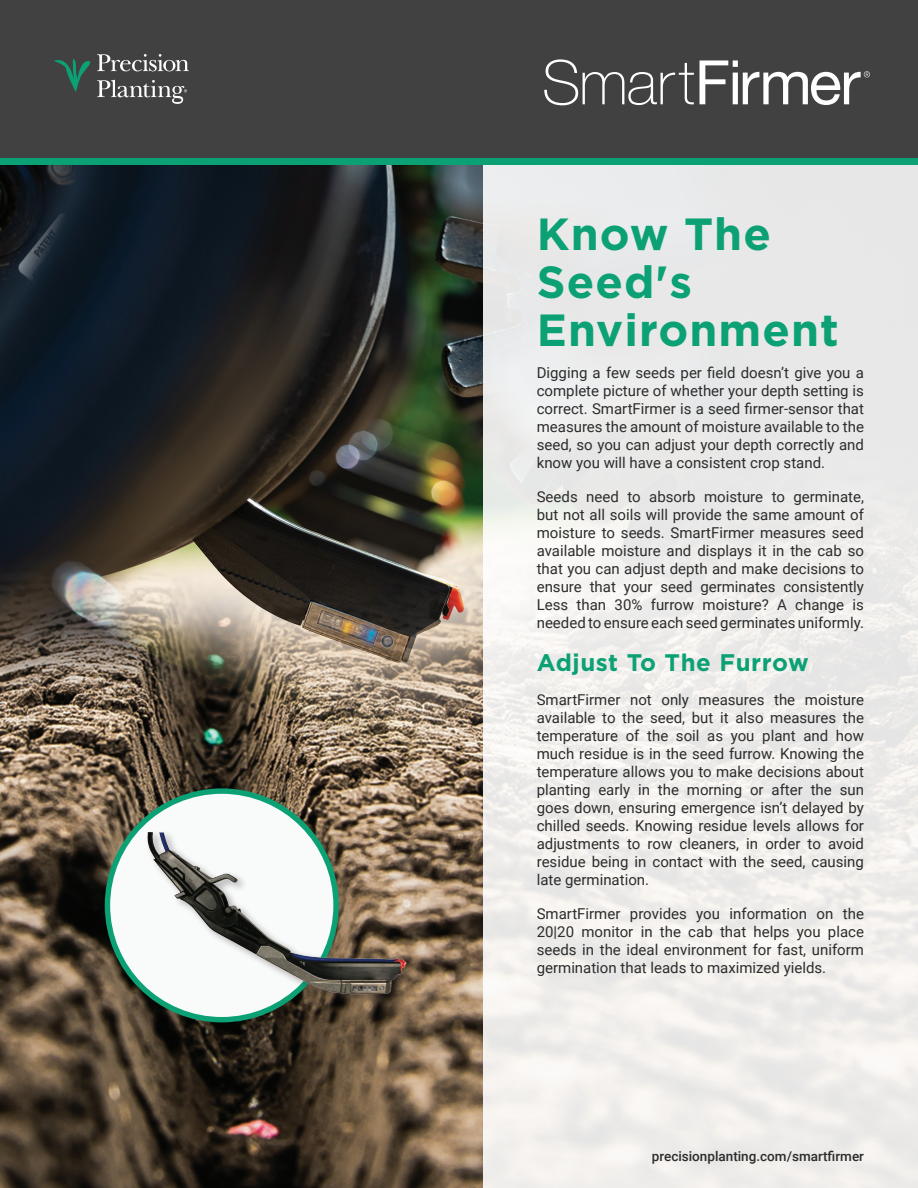
<style>
.page{position:relative;width:918px;height:1188px;background:#fff}
.page>*{position:absolute;margin:0;border:0;box-sizing:border-box;transform-origin:0 0}
.h1-title{font:700 45px/48px "Gotham";letter-spacing:.025em;color:#0ba175}
.p-body{font:700 24px "Gotham";letter-spacing:.025em;color:#0ba175}
.p-body-2{font:15px/18px "Roboto";color:#2b2c2b;text-align:justify}
.w-website{font:500 13.5px "Roboto";color:#2b2c2b}
</style>
<div class="page">
<img style="left:0;top:165px;width:483px;height:1023px">
<div style="left:483px;top:165px;width:435px;height:1023px;background:linear-gradient(to right,#f0efee,#ebeae9)"></div>
<svg style="left:107px;top:791px;width:229px;height:229px"></svg>
<img style="left:139px;top:823px;width:276px;height:180px">
<div style="left:0;top:0;width:918px;height:158px;background:#414141"></div>
<div style="left:0;top:158px;width:918px;height:7px;background:#0ba175"></div>
<svg style="left:54px;top:54px;width:135px;height:50px"></svg>
<svg style="left:544px;top:59px;width:150px;height:46px"></svg>
<svg style="left:700px;top:60px;width:170px;height:45px"></svg>
<p class="h1-title" style="left:537px;top:210px;width:304px">Know The<br>Seed's<br>Environment</p>
<p class="p-body-2" style="left:537px;top:363px;width:329px">Digging a few seeds per field doesn’t give you a complete picture of whether your depth setting is correct. SmartFirmer is a seed firmer-sensor that measures the amount of moisture available to the seed, so you can adjust your depth correctly and know you will have a consistent crop stand.</p>
<p class="p-body-2" style="left:537px;top:487px;width:329px">Seeds need to absorb moisture to germinate, but not all soils will provide the same amount of moisture to seeds. SmartFirmer measures seed available moisture and displays it in the cab so that you can adjust depth and make decisions to ensure that your seed germinates consistently Less than 30% furrow moisture? A change is needed to ensure each seed germinates uniformly.</p>
<p class="p-body" style="left:537px;top:647px;width:273px">Adjust To The Furrow</p>
<p class="p-body-2" style="left:537px;top:690px;width:329px">SmartFirmer not only measures the moisture available to the seed, but it also measures the temperature of the soil as you plant and how much residue is in the seed furrow. Knowing the temperature allows you to make decisions about planting early in the morning or after the sun goes down, ensuring emergence isn’t delayed by chilled seeds. Knowing residue levels allows for adjustments to row cleaners, in order to avoid residue being in contact with the seed, causing late germination.</p>
<p class="p-body-2" style="left:537px;top:905px;width:329px">SmartFirmer provides you information on the 20|20 monitor in the cab that helps you place seeds in the ideal environment for fast, uniform germination that leads to maximized yields.</p>
<p class="w-website" style="left:652px;top:1147px;width:214px">precisionplanting.com/smartfirmer</p>
</div>
